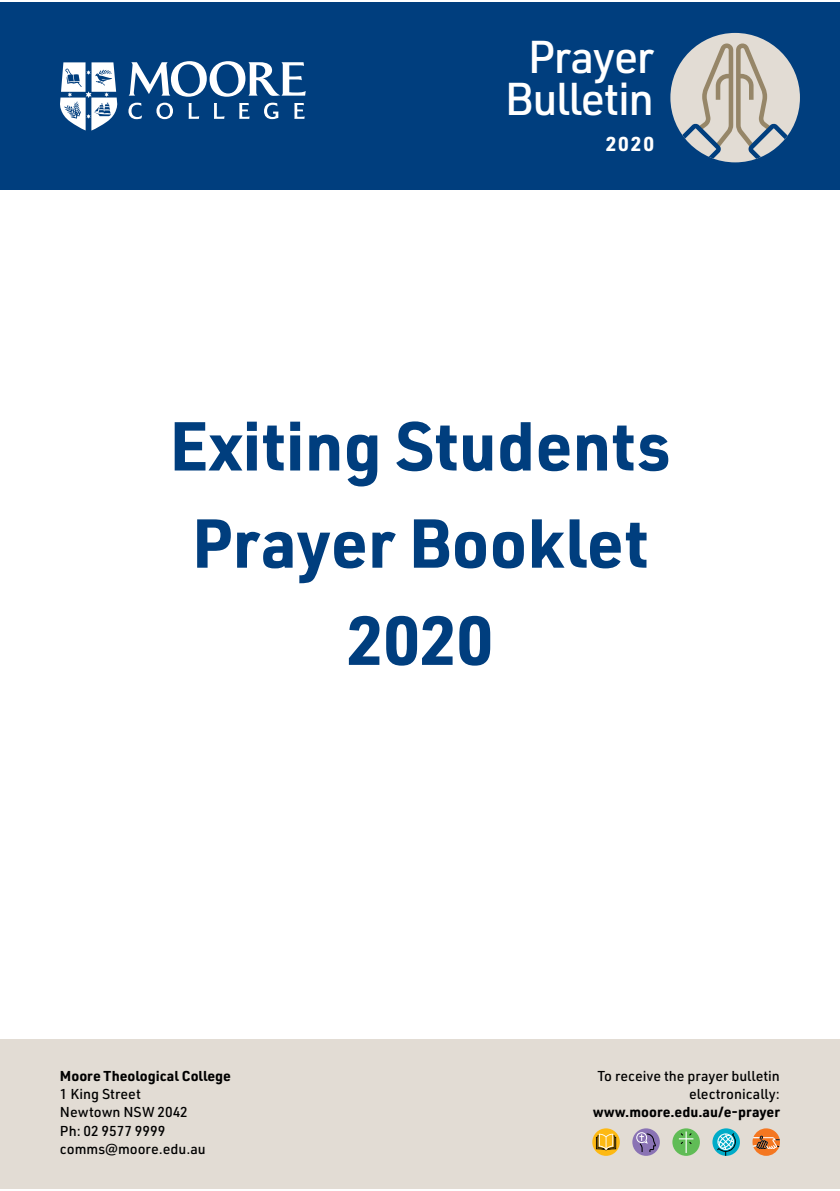
<style>
.page{position:relative;width:840px;height:1191px;background:#fff}
.page>*{position:absolute;margin:0;border:0;box-sizing:border-box;transform-origin:0 0}
.t1{font:700 67.6px/97.2px "URWDIN";color:#003e7e;text-align:center}
.t2{font:500 45.2px/42.2px "URWDIN";letter-spacing:-.03em;color:#fff;text-align:center}
.t3{font:700 19.8px "URWDIN";color:#fff}
.t4{font:500 14px/18.4px "URWDIN";color:#000}
.t5{font:700 14px "URWDIN";color:#000}
</style>
<div class="page">
<div style="left:0;top:1039px;width:839px;height:150px;background:#e2dcd4"></div>
<svg style="left:592px;top:1128px;width:27px;height:27px"></svg>
<svg style="left:595px;top:1133px;width:20px;height:17px"></svg>
<div style="left:632px;top:1128px;width:27px;height:27px;background:#8a73b4;border-radius:50%"></div>
<svg style="left:636px;top:1132px;width:19px;height:20px"></svg>
<svg style="left:752px;top:1128px;width:27px;height:27px"></svg>
<div style="left:672px;top:1128px;width:27px;height:27px;background:#60bc56;border-radius:50%"></div>
<svg style="left:678px;top:1131px;width:15px;height:22px"></svg>
<svg style="left:712px;top:1128px;width:27px;height:27px"></svg>
<svg style="left:716px;top:1133px;width:19px;height:22px"></svg>
<div style="left:0;top:2px;width:839px;height:188px;background:#003e7e"></div>
<svg style="left:128px;top:103px;width:14px;height:16px"></svg>
<svg style="left:156px;top:103px;width:17px;height:16px"></svg>
<svg style="left:188px;top:103px;width:11px;height:16px"></svg>
<svg style="left:214px;top:103px;width:10px;height:16px"></svg>
<svg style="left:239px;top:103px;width:10px;height:16px"></svg>
<svg style="left:264px;top:103px;width:14px;height:16px"></svg>
<svg style="left:294px;top:103px;width:10px;height:16px"></svg>
<svg style="left:128px;top:61px;width:177px;height:36px"></svg>
<svg style="left:60px;top:62px;width:58px;height:69px"></svg>
<div style="left:670px;top:33px;width:129px;height:129px;background:#e2dcd4;border-radius:50%"></div>
<svg style="left:679px;top:43px;width:110px;height:119px"></svg>
<h2 class="t2" style="left:504px;top:34px;width:151px">Prayer<br>Bulletin</h2>
<h3 class="t3" style="left:605px;top:130px;width:50px">2020</h3>
<h1 class="t1" style="left:169px;top:395px;width:503px">Exiting Students<br>Prayer Booklet<br>2020</h1>
<p class="t5" style="left:60px;top:1066px;width:172px">Moore Theological College</p>
<p class="t4" style="left:597px;top:1065px;width:184px">To receive the prayer bulletin</p>
<p class="t4" style="left:60px;top:1084px;width:82px">1 King Street</p>
<p class="t4" style="left:688px;top:1084px;width:92px">electronically:</p>
<p class="t4" style="left:60px;top:1102px;width:129px">Newtown NSW 2042</p>
<p class="t5" style="left:592px;top:1102px;width:189px">www.moore.edu.au/e-prayer</p>
<p class="t4" style="left:60px;top:1120px;width:147px">Ph: 02 9577 9999 comms@moore.edu.au</p>
</div>
